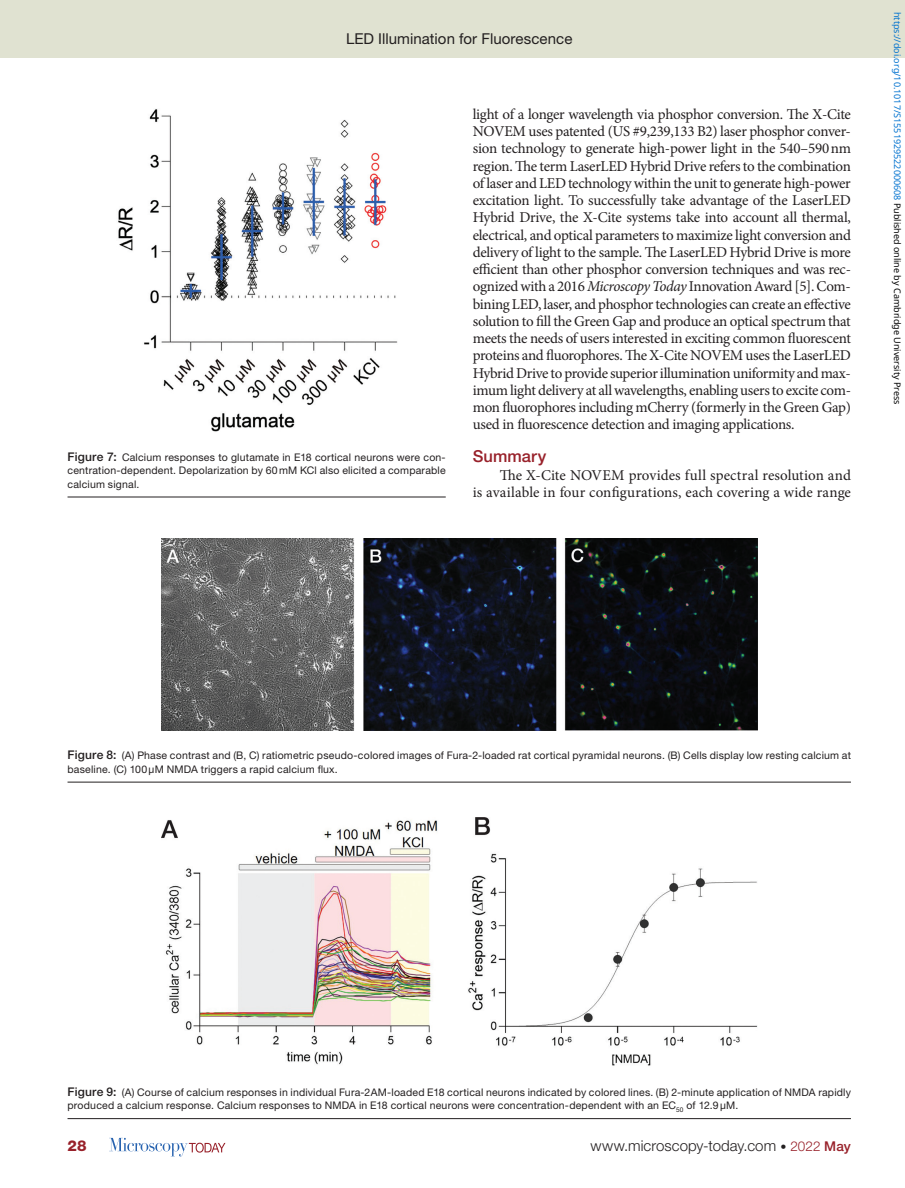
<style>
.page{position:relative;width:905px;height:1188px;background:#fff}
.page>*{position:absolute;margin:0;border:0;box-sizing:border-box;transform-origin:0 0}
.t1{font:500 16.5px "Helvetica Neue LT Std";letter-spacing:.005em;color:#98212a}
.t2{font:15px/17.2px "Minion Pro";letter-spacing:-.005em;color:#231f20;text-align:justify}
.t3{font:300 15px "Helvetica Neue LT Std";letter-spacing:.005em;color:#231f20}
.t4{font:15px "Helvetica Neue LT Std";letter-spacing:.005em;color:#231f20}
.t5{font:800 15px "Helvetica Neue LT Std";color:#98212a}
.t6{font:10.5px/13.5px "Helvetica Neue LT Std";letter-spacing:.02em;color:#231f20}
.t7{font:9px "Noto Sans";color:#0172cf}
.s1{font-weight:500;font-size:12px}
.s2{font-style:italic}
.s3{color:#000}
.s4{font-size:12px}
.s5{font-size:13.5px;color:#98212a}
.s6{font-weight:500;font-size:13.5px;color:#98212a}
</style>
<div class="page">
<div style="left:0;top:0;width:904px;height:58px;background:#e0e2d1"></div>
<svg style="left:109px;top:1138px;width:116px;height:18px"></svg>
<hr style="left:68px;top:782px;width:782px;height:1px;background:#231f20">
<img style="left:161px;top:538px;width:596px;height:193px">
<hr style="left:68px;top:1118px;width:782px;height:1px;background:#231f20">
<img style="left:161px;top:817px;width:596px;height:249px">
<hr style="left:68px;top:497px;width:378px;height:1px;background:#231f20">
<img style="left:118px;top:109px;width:279px;height:323px">
<p class="t4" style="left:346px;top:30px;width:228px">LED Illumination for Fluorescence</p>
<p class="t6" style="left:68px;top:450px;width:380px;text-align:justify"><span class="s1">Figure 7:</span> Calcium responses to glutamate in E18 cortical neurons were con&shy;centration-dependent. Depolarization by 60mM KCl also elicited a comparable calcium signal.</p>
<p class="t2" style="left:472px;top:106px;width:380px">light of a longer wavelength via phosphor conversion. The X-Cite NOVEM uses patented (US #9,239,133 B2) laser phosphor conver&shy;sion technology to generate high-power light in the 540–590nm region. The term LaserLED Hybrid Drive refers to the combination of laser and LED technology within the unit to generate high-power excitation light. To successfully take advantage of the LaserLED Hybrid Drive, the X-Cite systems take into account all thermal, electrical, and optical parameters to maximize light conversion and delivery of light to the sample. The LaserLED Hybrid Drive is more efficient than other phosphor conversion techniques and was rec&shy;ognized with a 2016 <span class="s2">Microscopy Today</span> Innovation Award [5]. Com&shy;bining LED, laser, and phosphor technologies can create an effective solution to fill the Green Gap and produce an optical spectrum that meets the needs of users interested in exciting common fluorescent proteins and fluorophores. The X-Cite NOVEM uses the LaserLED Hybrid Drive to provide superior illumination uniformity and max&shy;imum light delivery at all wavelengths, enabling users to excite com&shy;mon fluorophores including mCherry (formerly in the Green Gap) used in fluorescence detection and imaging applications.</p>
<p class="t1" style="left:472px;top:447px;width:75px">Summary</p>
<p class="t2" style="left:472px;top:466px;width:380px;text-align:right">The X-Cite NOVEM provides full spectral resolution and<br>is available in four configurations, each covering a wide range</p>
<p class="t7" style="left:903px;top:12px;width:394px;rotate:90deg">https://doi.org/10.1017/S1551929522000608 <span class="s3">Published online by Cambridge University Press</span></p>
<p class="t6" style="left:67px;top:749px;width:785px"><span class="s1">Figure 8:</span> (A) Phase contrast and (B, C) ratiometric pseudo-colored images of Fura-2-loaded rat cortical pyramidal neurons. (B) Cells display low resting calcium at baseline. (C) 100μM NMDA triggers a rapid calcium flux.</p>
<p class="t6" style="left:68px;top:1085px;width:785px"><span class="s1">Figure 9:</span> (A) Course of calcium responses in individual Fura-2AM-loaded E18 cortical neurons indicated by colored lines. (B) 2-minute application of NMDA rapidly produced a calcium response. Calcium responses to NMDA in E18 cortical neurons were concentration-dependent with an EC<sub>50</sub> of 12.9μM.</p>
<p class="t5" style="left:68px;top:1137px;width:21px">28</p>
<p class="t3" style="left:590px;top:1137px;width:262px">www.microscopy-today.com <span class="s4">•</span> <span class="s5">2022</span> <span class="s6">May</span></p>
</div>
